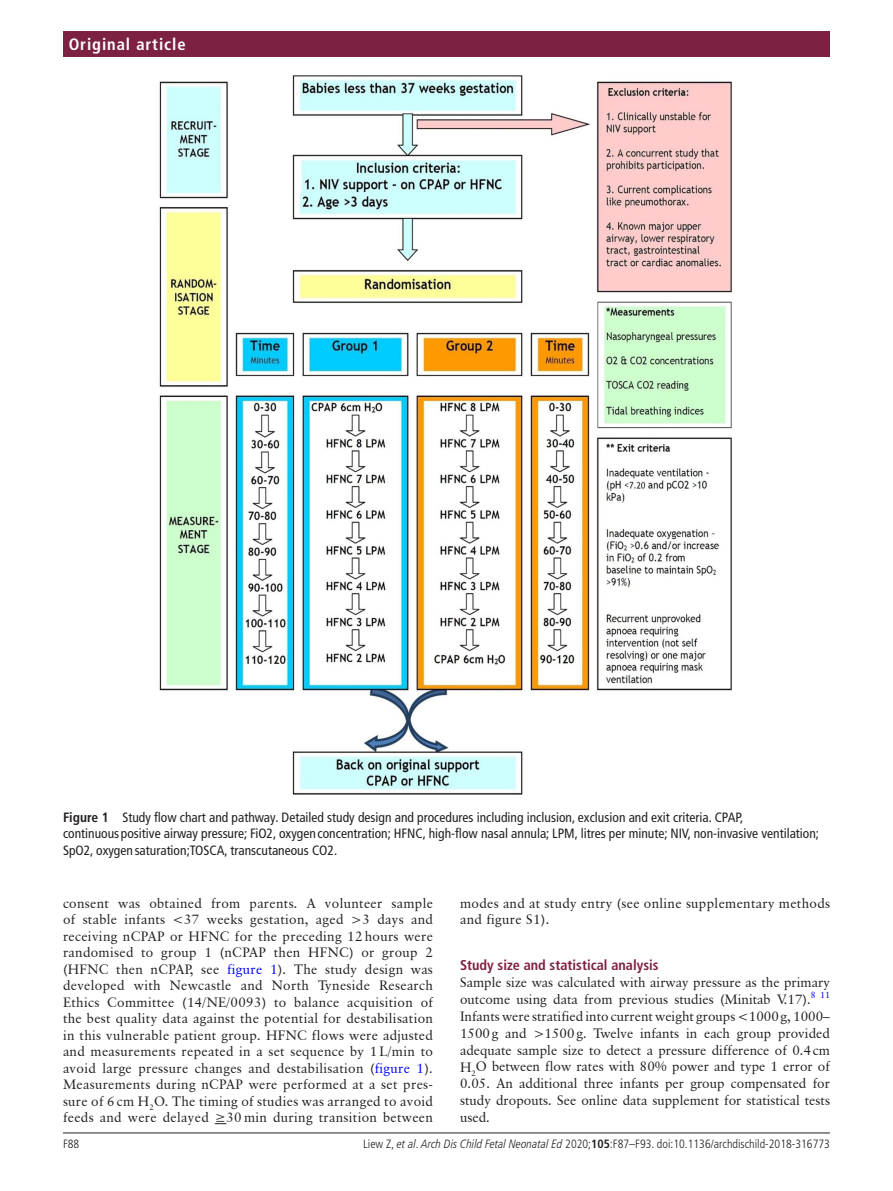
<style>
.page{position:relative;width:893px;height:1191px;background:#fff}
.page>*{position:absolute;margin:0;border:0;box-sizing:border-box;transform-origin:0 0}
.t1{font:700 condensed 16.5px "Frutiger LT Pro";letter-spacing:.055em;color:#fff}
.t2{font:700 condensed 14.25px "Frutiger LT Pro";color:#7c2143}
.t3{font:13.5px/16.5px "Classical Garamond BT";color:#231f20;text-align:justify}
.t4{font:condensed 13.5px/16.5px "Frutiger LT Pro";color:#231f20}
.t5{font:13.5px/16.8px "Classical Garamond BT";letter-spacing:.025em;color:#231f20}
.t6{font:300 condensed 12px "Frutiger LT Pro";color:#231f20}
.t7{font:9px "Classical Garamond BT";color:#00f}
.s1{font-weight:700}
.s2{color:#00f}
.s3{font-style:italic}
</style>
<div class="page">
<hr style="left:63px;top:1132px;width:767px;height:1px;background:#231f20">
<div style="left:63px;top:31px;width:767px;height:25px;background:#7c2143"></div>
<img style="left:159px;top:75px;width:574px;height:720px">
<p class="t1" style="left:69px;top:34px;width:118px">Original article</p>
<p class="t4" style="left:63px;top:809px;width:758px"><span class="s1">Figure 1</span> Study flow chart and pathway. Detailed study design and procedures including inclusion, exclusion and exit criteria. CPAP,<br>continuous positive airway pressure; FiO2, oxygen concentration; HFNC, high-flow nasal annula; LPM, litres per minute; NIV, non-invasive ventilation;<br>SpO2, oxygen saturation;TOSCA, transcutaneous CO2.</p>
<p class="t3" style="left:63px;top:894px;width:372px">consent was obtained from parents. A volunteer sample of stable infants &lt;37 weeks gestation, aged &gt;3 days and receiving nCPAP or HFNC for the preceding 12 hours were randomised to group 1 (nCPAP then HFNC) or group 2 (HFNC then nCPAP, see <span class="s2">figure 1</span>). The study design was developed with Newcastle and North Tyneside Research Ethics Committee (14/NE/0093) to balance acquisition of the best quality data against the potential for destabilisation in this vulnerable patient group. HFNC flows were adjusted and measurements repeated in a set sequence by 1 L/min to avoid large pressure changes and destabilisation (<span class="s2">figure 1</span>).<br>Measurements during nCPAP were performed at a set pres&shy;sure of 6 cm H<sub>2</sub>O. The timing of studies was arranged to avoid feeds and were delayed ≥30 min during transition between</p>
<p class="t5" style="left:460px;top:894px;width:372px">modes and at study entry (see online supplementary methods and figure S1).</p>
<p class="t2" style="left:460px;top:957px;width:200px">Study size and statistical analysis</p>
<p class="t3" style="left:460px;top:974px;width:371px">Sample size was calculated with airway pressure as the primary outcome using data from previous studies (Minitab V.17).</p>
<p class="t7" style="left:811px;top:989px;width:21px">8 11</p>
<p class="t3" style="left:460px;top:1007px;width:371px">Infants were stratified into current weight groups &lt;1000g, 1000– 1500g and &gt;1500g. Twelve infants in each group provided adequate sample size to detect a pressure difference of 0.4cm H<sub>2</sub>O between flow rates with 80% power and type 1 error of 0.05. An additional three infants per group compensated for study dropouts. See online data supplement for statistical tests used.</p>
<p class="t6" style="left:63px;top:1136px;width:18px">F88</p>
<p class="t6" style="left:363px;top:1136px;width:468px">Liew Z, <span class="s3">et al</span>. <span class="s3">Arch Dis Child Fetal Neonatal Ed</span> 2020;<span class="s1">105</span>:F87–F93. doi:10.1136/archdischild-2018-316773</p>
</div>
